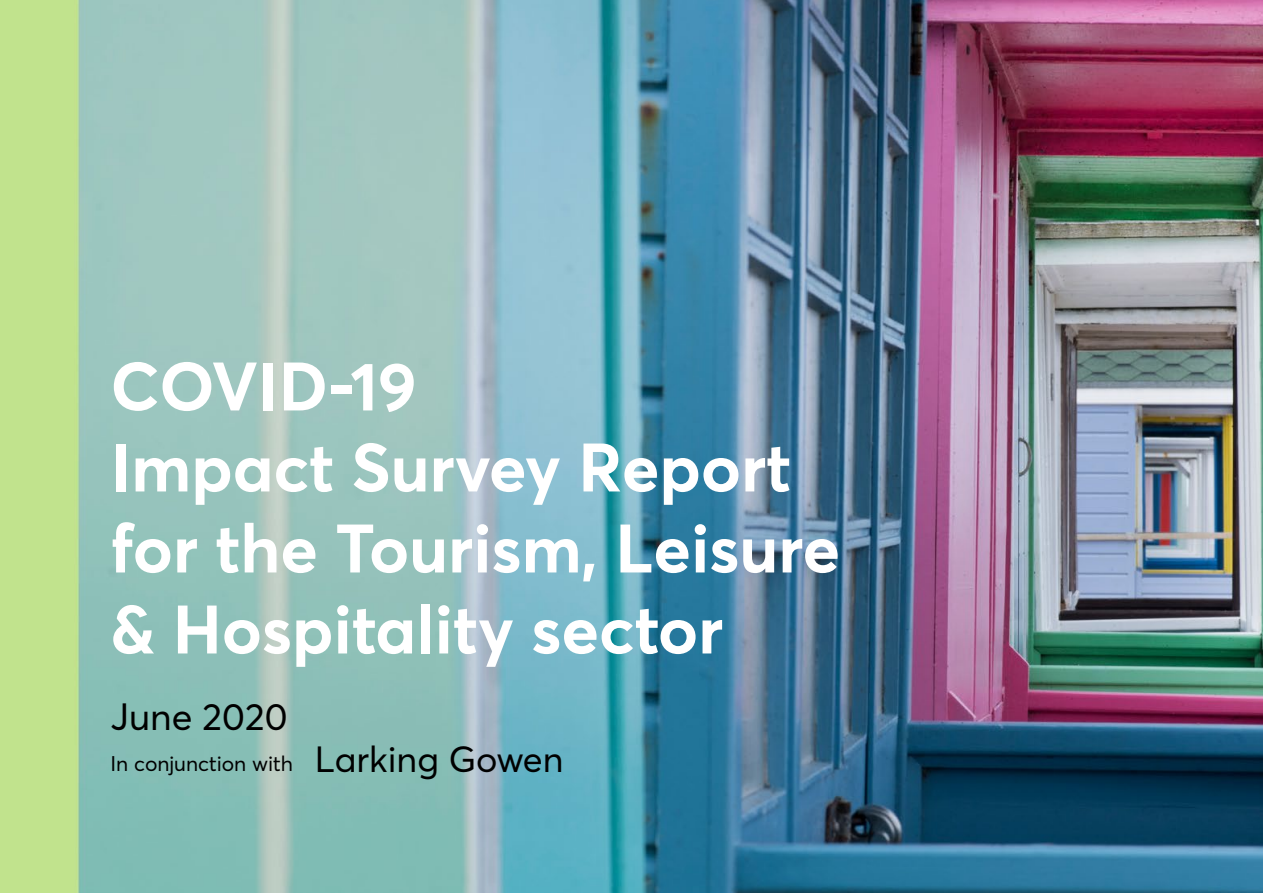
<style>
.page{position:relative;width:1263px;height:893px;background:#fff}
.page>*{position:absolute;margin:0;border:0;box-sizing:border-box;transform-origin:0 0}
.t1{font:700 67.5px/81px "Averta";color:#fff}
.t2{font:37.5px "Averta";color:#000}
.t3{font:21px "Averta";color:#000}
.s1{font-size:36px}
</style>
<div class="page">
<img style="left:0;top:0;width:1263px;height:893px">
<p class="t1" style="left:111px;top:343px;width:731px">COVID-19<br>Impact Survey Report for the Tourism, Leisure &amp; Hospitality sector</p>
<p class="t2" style="left:111px;top:691px;width:179px">June 2020</p>
<p class="t3" style="left:111px;top:749px;width:454px">In conjunction with <span class="s1">Larking Gowen</span></p>
</div>
